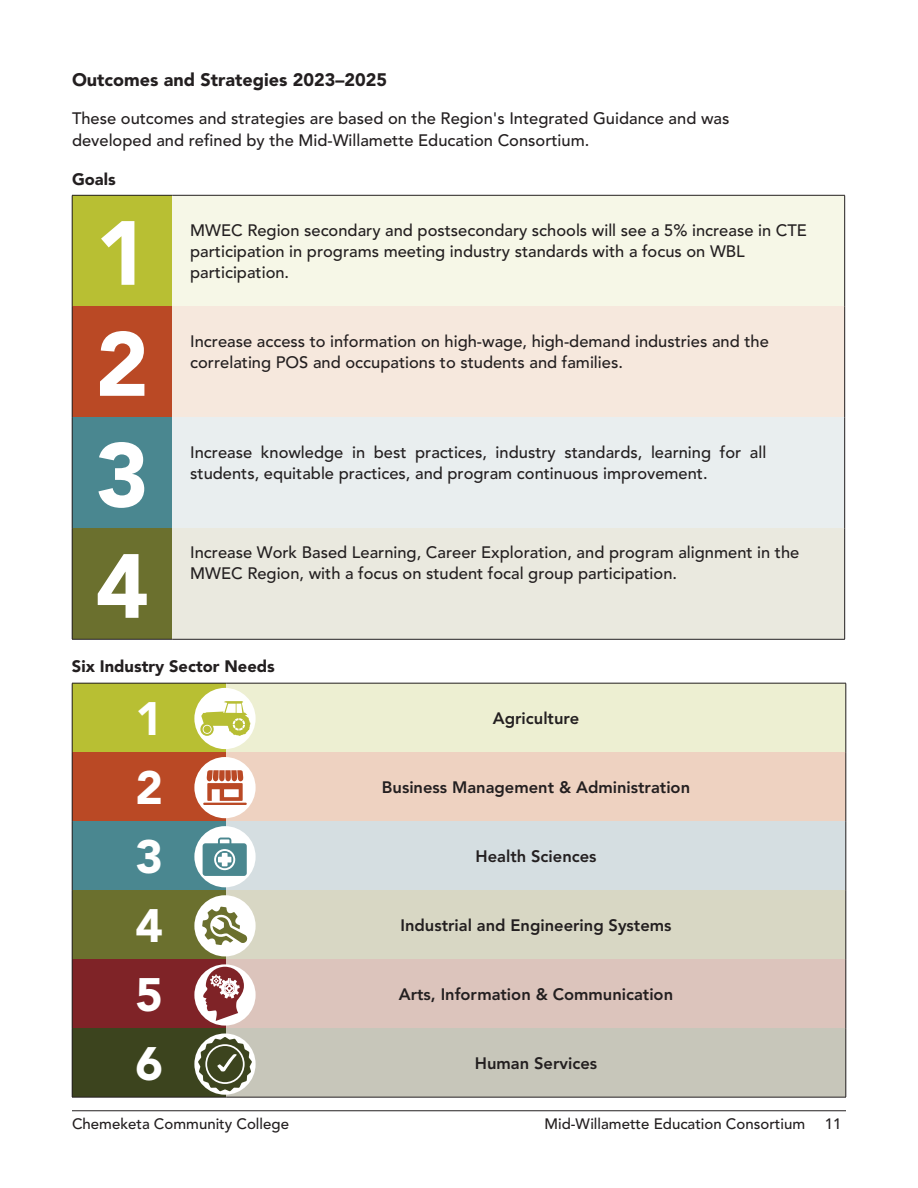
<style>
.page{position:relative;width:918px;height:1188px;background:#fff}
.page>*{position:absolute;margin:0;border:0;box-sizing:border-box;transform-origin:0 0}
.t1{font:900 90px "Avenir LT Pro";color:#fff}
.t2{font:900 46.5px "Avenir LT Pro";color:#fff}
.t3{font:900 18px "Avenir LT Pro";color:#231f20}
.t4{font:500 16.5px/21px "Avenir LT Pro";color:#231f20}
.t5{font:800 16.5px "Avenir LT Pro";color:#231f20}
.t6{font:900 16.5px "Avenir LT Pro";color:#231f20}
.t7{font:500 15px "Avenir LT Pro";color:#231f20}
</style>
<div class="page">
<hr style="left:72px;top:1110px;width:774px;height:1px;background:#231f20">
<div style="left:72px;top:195px;width:100px;height:111px;background:#b8bf33"></div>
<div style="left:172px;top:195px;width:673px;height:111px;background:#f6f7e7"></div>
<div style="left:72px;top:306px;width:100px;height:111px;background:#ba4925"></div>
<div style="left:172px;top:306px;width:673px;height:111px;background:#f6e8dd"></div>
<div style="left:72px;top:417px;width:100px;height:111px;background:#4a8790"></div>
<div style="left:172px;top:417px;width:673px;height:111px;background:#e9eeef"></div>
<div style="left:72px;top:528px;width:100px;height:111px;background:#6b702e"></div>
<div style="left:172px;top:528px;width:673px;height:111px;background:#eae9df"></div>
<hr style="left:72px;top:195px;width:100px;height:1px;background:#231f20">
<hr style="left:72px;top:195px;width:1px;height:111px;background:#231f20">
<hr style="left:172px;top:195px;width:673px;height:1px;background:#231f20">
<hr style="left:844px;top:195px;width:1px;height:111px;background:#231f20">
<hr style="left:72px;top:306px;width:1px;height:111px;background:#231f20">
<hr style="left:844px;top:306px;width:1px;height:111px;background:#231f20">
<hr style="left:72px;top:417px;width:1px;height:111px;background:#231f20">
<hr style="left:844px;top:417px;width:1px;height:111px;background:#231f20">
<hr style="left:72px;top:528px;width:1px;height:111px;background:#231f20">
<hr style="left:844px;top:528px;width:1px;height:111px;background:#231f20">
<hr style="left:72px;top:639px;width:100px;height:1px;background:#231f20">
<hr style="left:172px;top:639px;width:673px;height:1px;background:#231f20">
<div style="left:72px;top:683px;width:154px;height:69px;background:#b8bf33"></div>
<div style="left:226px;top:683px;width:620px;height:69px;background:#edefd2"></div>
<div style="left:72px;top:752px;width:154px;height:69px;background:#ba4925"></div>
<div style="left:226px;top:752px;width:620px;height:69px;background:#eed2c1"></div>
<div style="left:72px;top:821px;width:154px;height:69px;background:#4a8790"></div>
<div style="left:226px;top:821px;width:620px;height:69px;background:#d5dee1"></div>
<div style="left:72px;top:890px;width:154px;height:69px;background:#6b702e"></div>
<div style="left:226px;top:890px;width:620px;height:69px;background:#d8d7c4"></div>
<div style="left:72px;top:959px;width:154px;height:69px;background:#7f2327"></div>
<div style="left:226px;top:959px;width:620px;height:69px;background:#dcc4bc"></div>
<div style="left:72px;top:1028px;width:154px;height:69px;background:#3c441e"></div>
<div style="left:226px;top:1028px;width:620px;height:69px;background:#c7c6ba"></div>
<hr style="left:72px;top:683px;width:154px;height:1px;background:#231f20">
<hr style="left:72px;top:683px;width:1px;height:69px;background:#231f20">
<hr style="left:226px;top:683px;width:620px;height:1px;background:#231f20">
<hr style="left:846px;top:683px;width:1px;height:69px;background:#231f20">
<hr style="left:72px;top:752px;width:1px;height:69px;background:#231f20">
<hr style="left:846px;top:752px;width:1px;height:69px;background:#231f20">
<hr style="left:72px;top:821px;width:1px;height:69px;background:#231f20">
<hr style="left:846px;top:821px;width:1px;height:69px;background:#231f20">
<hr style="left:72px;top:890px;width:1px;height:69px;background:#231f20">
<hr style="left:846px;top:890px;width:1px;height:69px;background:#231f20">
<hr style="left:72px;top:959px;width:1px;height:69px;background:#231f20">
<hr style="left:846px;top:959px;width:1px;height:69px;background:#231f20">
<hr style="left:72px;top:1028px;width:1px;height:69px;background:#231f20">
<hr style="left:846px;top:1028px;width:1px;height:69px;background:#231f20">
<hr style="left:72px;top:1097px;width:154px;height:1px;background:#231f20">
<hr style="left:226px;top:1097px;width:620px;height:1px;background:#231f20">
<div style="left:194px;top:688px;width:62px;height:61px;background:#fff;border-radius:50%"></div>
<div style="left:194px;top:757px;width:62px;height:61px;background:#fff;border-radius:50%"></div>
<div style="left:194px;top:826px;width:62px;height:61px;background:#fff;border-radius:50%"></div>
<div style="left:194px;top:895px;width:62px;height:61px;background:#fff;border-radius:50%"></div>
<div style="left:194px;top:964px;width:62px;height:62px;background:#fff;border-radius:50%"></div>
<svg style="left:194px;top:1033px;width:62px;height:62px"></svg>
<svg style="left:200px;top:701px;width:50px;height:35px"></svg>
<hr style="left:203px;top:803px;width:44px;height:2px;background:#ba4925">
<svg style="left:206px;top:770px;width:38px;height:31px"></svg>
<svg style="left:203px;top:838px;width:44px;height:38px"></svg>
<svg style="left:202px;top:907px;width:46px;height:38px"></svg>
<svg style="left:203px;top:967px;width:41px;height:54px"></svg>
<svg style="left:198px;top:1037px;width:54px;height:54px"></svg>
<p class="t3" style="left:72px;top:68px;width:317px">Outcomes and Strategies 2023–2025</p>
<p class="t4" style="left:72px;top:108px;width:659px">These outcomes and strategies are based on the Region's Integrated Guidance and was developed and refined by the Mid-Willamette Education Consortium.</p>
<p class="t6" style="left:72px;top:169px;width:45px">Goals</p>
<h1 class="t1" style="left:96px;top:199px;width:55px">1</h1>
<p class="t4" style="left:190px;top:220px;width:618px">MWEC Region secondary and postsecondary schools will see a 5% increase in CTE participation in programs meeting industry standards with a focus on WBL participation.</p>
<h1 class="t1" style="left:96px;top:310px;width:55px">2</h1>
<p class="t4" style="left:190px;top:331px;width:580px">Increase access to information on high-wage, high-demand industries and the correlating POS and occupations to students and families.</p>
<h1 class="t1" style="left:96px;top:421px;width:55px">3</h1>
<p class="t4" style="left:190px;top:442px;width:578px">Increase knowledge in best practices, industry standards, learning for all students, equitable practices, and program continuous improvement.</p>
<h1 class="t1" style="left:96px;top:532px;width:55px">4</h1>
<p class="t4" style="left:190px;top:542px;width:611px">Increase Work Based Learning, Career Exploration, and program alignment in the<br>MWEC Region, with a focus on student focal group participation.</p>
<p class="t6" style="left:72px;top:657px;width:204px">Six Industry Sector Needs</p>
<h2 class="t2" style="left:135px;top:691px;width:29px">1</h2>
<p class="t5" style="left:493px;top:708px;width:88px">Agriculture</p>
<h2 class="t2" style="left:135px;top:760px;width:29px">2</h2>
<p class="t5" style="left:382px;top:777px;width:310px">Business Management &amp; Administration</p>
<h2 class="t2" style="left:135px;top:829px;width:29px">3</h2>
<p class="t5" style="left:475px;top:846px;width:123px">Health Sciences</p>
<h2 class="t2" style="left:135px;top:898px;width:29px">4</h2>
<p class="t5" style="left:400px;top:915px;width:273px">Industrial and Engineering Systems</p>
<h2 class="t2" style="left:135px;top:967px;width:29px">5</h2>
<p class="t5" style="left:399px;top:984px;width:276px">Arts, Information &amp; Communication</p>
<h2 class="t2" style="left:135px;top:1036px;width:29px">6</h2>
<p class="t5" style="left:475px;top:1053px;width:124px">Human Services</p>
<p class="t7" style="left:72px;top:1115px;width:219px">Chemeketa Community College</p>
<p class="t7" style="left:544px;top:1115px;width:262px">Mid-Willamette Education Consortium</p>
<p class="t7" style="left:825px;top:1115px;width:18px">11</p>
</div>
